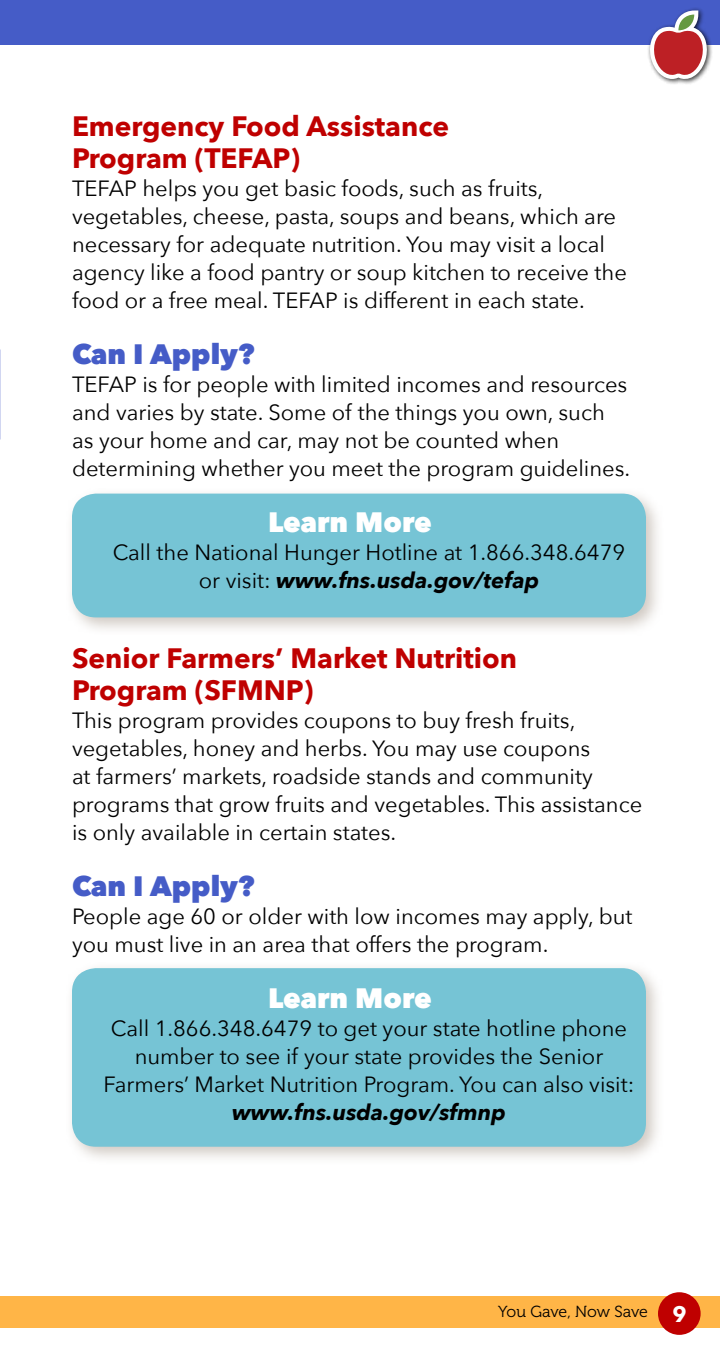
<style>
.page{position:relative;width:720px;height:1368px;background:#fff}
.page>*{position:absolute;margin:0;border:0;box-sizing:border-box;transform-origin:0 0}
.t1{font:700 28px/32px "Avenir Next";color:#bf0000}
.t2{font:800 28px "Avenir Next";color:#455cc7}
.t3{font:800 28px "Avenir Next";color:#fff}
.t4{font:22px/28px "Avenir Next";color:#000}
.t5{font:italic 700 22px "Avenir Next";color:#000}
.t6{font:16px "Museo 300";letter-spacing:-.01em;color:#000}
.s1{font-weight:700;font-style:italic}
.s2{font-family:"Avenir Next";font-weight:700;font-size:22px;color:#fff}
</style>
<div class="page">
<div style="left:0;top:1296px;width:720px;height:32px;background:#ffb547"></div>
<div style="left:658px;top:1292px;width:43px;height:43px;background:#bf0000;border-radius:50%"></div>
<div style="left:0;top:0;width:720px;height:44px;background:#455cc7"></div>
<div style="left:65px;top:961px;width:600px;height:204px;background:#c1b8af;opacity:.75"></div>
<div style="left:72px;top:968px;width:574px;height:179px;background:#76c4d5;border-radius:24px"></div>
<div style="left:65px;top:486px;width:600px;height:150px;background:#c1b8af;opacity:.75"></div>
<div style="left:72px;top:494px;width:574px;height:123px;background:#76c4d5;border-radius:24px"></div>
<div style="left:647px;top:7px;width:66px;height:78px;background:#000;opacity:.75"></div>
<svg style="left:648px;top:10px;width:60px;height:70px"></svg>
<p class="t1" style="left:72px;top:110px;width:379px">Emergency Food Assistance<br>Program (TEFAP)</p>
<p class="t4" style="left:72px;top:173px;width:556px">TEFAP helps you get basic foods, such as fruits, vegetables, cheese, pasta, soups and beans, which are necessary for adequate nutrition. You may visit a local agency like a food pantry or soup kitchen to receive the food or a free meal. TEFAP is different in each state.</p>
<p class="t2" style="left:72px;top:337px;width:184px">Can I Apply?</p>
<p class="t4" style="left:72px;top:369px;width:560px">TEFAP is for people with limited incomes and resources and varies by state. Some of the things you own, such as your home and car, may not be counted when determining whether you meet the program guidelines.</p>
<p class="t3" style="left:268px;top:505px;width:165px">Learn More</p>
<p class="t4" style="left:113px;top:537px;width:514px;text-align:center">Call the National Hunger Hotline at 1.866.348.6479 or visit: <span class="s1">www.fns.usda.gov/tefap</span></p>
<p class="t1" style="left:72px;top:642px;width:447px">Senior Farmers’ Market Nutrition<br>Program (SFMNP)</p>
<p class="t4" style="left:72px;top:705px;width:572px">This program provides coupons to buy fresh fruits, vegetables, honey and herbs. You may use coupons<br>at farmers’ markets, roadside stands and community programs that grow fruits and vegetables. This assistance is only available in certain states.</p>
<p class="t2" style="left:72px;top:869px;width:184px">Can I Apply?</p>
<p class="t4" style="left:72px;top:901px;width:562px">People age 60 or older with low incomes may apply, but you must live in an area that offers the program.</p>
<p class="t3" style="left:268px;top:981px;width:165px">Learn More</p>
<p class="t4" style="left:104px;top:1013px;width:532px;text-align:center">Call 1.866.348.6479 to get your state hotline phone number to see if your state provides the Senior<br>Farmers’ Market Nutrition Program. You can also visit:</p>
<p class="t5" style="left:232px;top:1093px;width:275px">www.fns.usda.gov/sfmnp</p>
<p class="t6" style="left:498px;top:1303px;width:190px">You Gave, Now Save <span class="s2">9</span></p>
</div>
